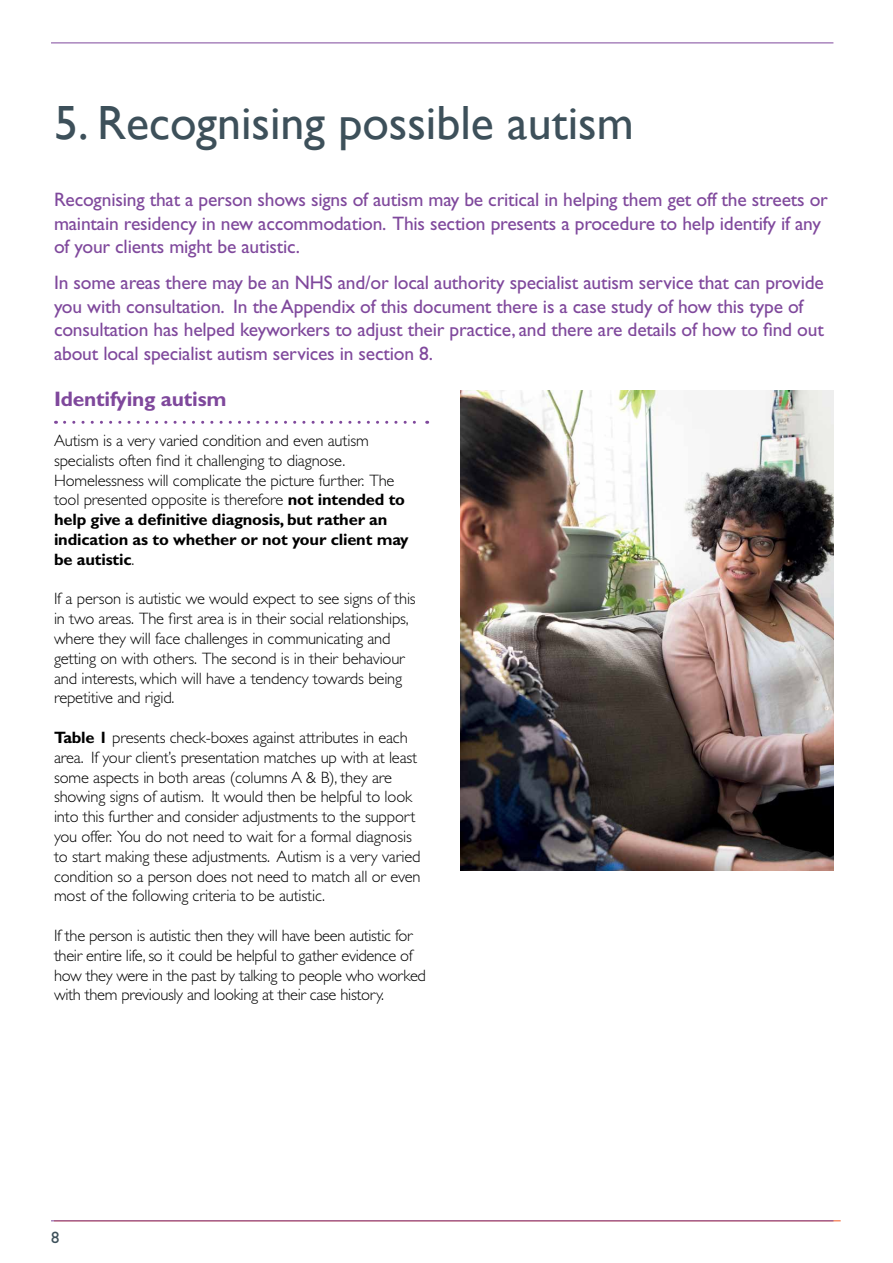
<style>
.page{position:relative;width:893px;height:1263px;background:#fff}
.page>*{position:absolute;margin:0;border:0;box-sizing:border-box;transform-origin:0 0}
.t1{font:48px "Gill Sans";color:#3d505a}
.t2{font:700 21px "Gill Sans";letter-spacing:-.01em;color:#7f489c}
.t3{font:19.5px/23.4px "Gill Sans";letter-spacing:-.01em;color:#7f489c}
.t4{font:300 16.5px/19.8px "Gill Sans";letter-spacing:-.01em;color:#000}
.t5{font:16.5px "Gill Sans";color:#3d505a}
.s1{font-weight:700}
</style>
<div class="page">
<hr style="left:54px;top:1220px;width:787px;height:1px;background:#f15a22">
<hr style="left:51px;top:1220px;width:782px;height:1px;background:#7f489c">
<hr style="left:51px;top:43px;width:782px;height:1px;background:#7f489c">
<img style="left:461px;top:390px;width:372px;height:481px">
<svg style="left:65px;top:421px;width:363px;height:3px"></svg>
<h1 class="t1" style="left:54px;top:95px;width:581px">5. Recognising possible autism</h1>
<p class="t3" style="left:54px;top:188px;width:775px">Recognising that a person shows signs of autism may be critical in helping them get off the streets or maintain residency in new accommodation. This section presents a procedure to help identify if any of your clients might be autistic.</p>
<p class="t3" style="left:54px;top:271px;width:771px">In some areas there may be an NHS and/or local authority specialist autism service that can provide you with consultation. In the Appendix of this document there is a case study of how this type of consultation has helped keyworkers to adjust their practice, and there are details of how to find out about local specialist autism services in section 8.</p>
<p class="t2" style="left:54px;top:387px;width:174px">Identifying autism</p>
<p class="t4" style="left:54px;top:430px;width:356px">Autism is a very varied condition and even autism specialists often find it challenging to diagnose.<br>Homelessness will complicate the picture further. The tool presented opposite is therefore <span class="s1">not intended to help give a definitive diagnosis, but rather an indication as to whether or not your client may be autistic</span>.</p>
<p class="t4" style="left:54px;top:589px;width:363px">If a person is autistic we would expect to see signs of this in two areas. The first area is in their social relationships, where they will face challenges in communicating and getting on with others. The second is in their behaviour and interests, which will have a tendency towards being repetitive and rigid.</p>
<p class="t4" style="left:54px;top:727px;width:368px"><span class="s1">Table 1</span> presents check-boxes against attributes in each area. If your client’s presentation matches up with at least some aspects in both areas (columns A &amp; B), they are showing signs of autism. It would then be helpful to look into this further and consider adjustments to the support you offer. You do not need to wait for a formal diagnosis to start making these adjustments. Autism is a very varied condition so a person does not need to match all or even most of the following criteria to be autistic.</p>
<p class="t4" style="left:54px;top:925px;width:373px">If the person is autistic then they will have been autistic for their entire life, so it could be helpful to gather evidence of how they were in the past by talking to people who worked with them previously and looking at their case history.</p>
<p class="t5" style="left:51px;top:1228px;width:10px">8</p>
</div>
